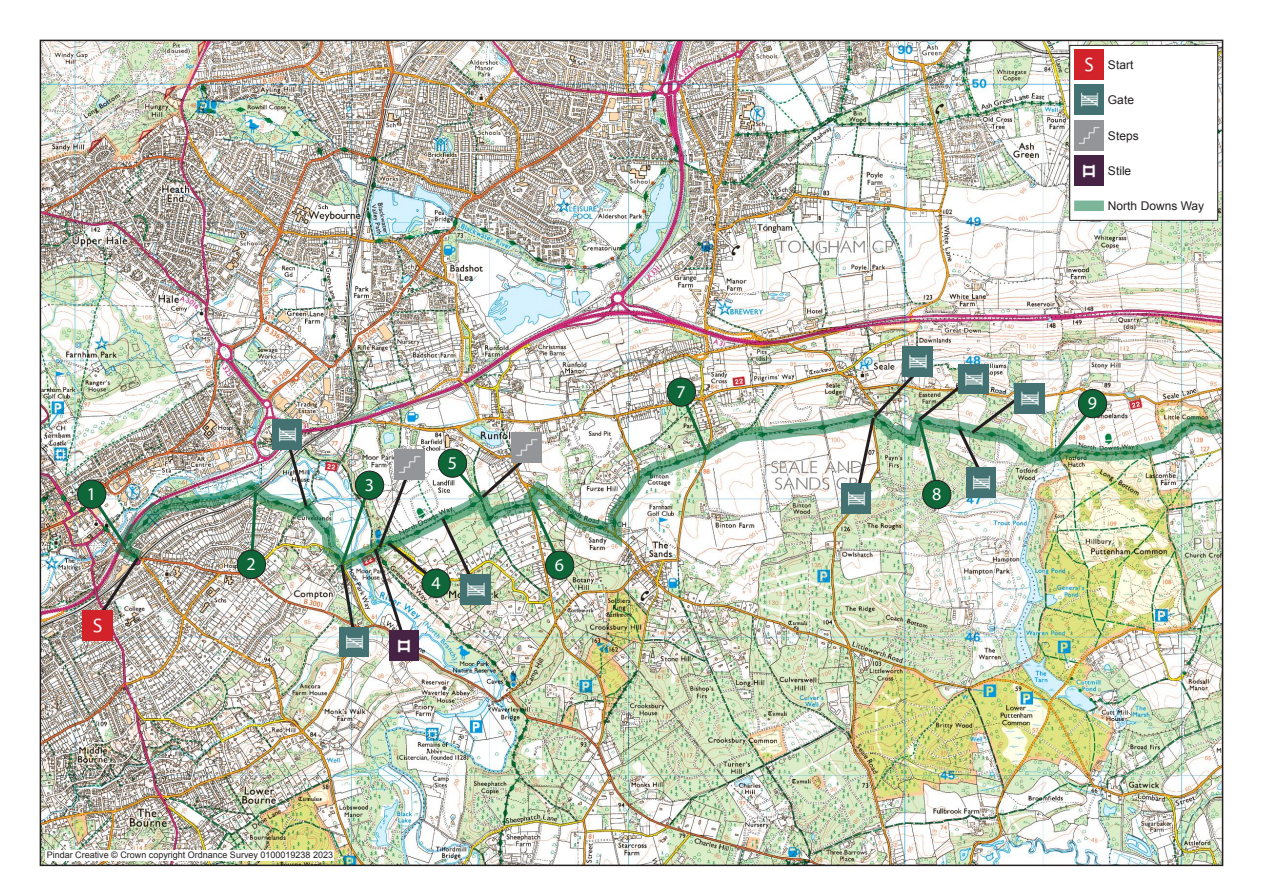
<style>
.page{position:relative;width:1263px;height:893px;background:#fff}
.page>*{position:absolute;margin:0;border:0;box-sizing:border-box;transform-origin:0 0}
.t1{font:18px "Myriad Pro";color:#fff}
.t2{font:12px "Arial";color:#231f20}
.t3{font:9px "Arial";color:#231f20}
</style>
<div class="page">
<img style="left:43px;top:43px;width:1177px;height:820px">
<img style="left:113px;top:408px;width:1111px;height:167px">
<img style="left:85px;top:487px;width:57px;height:136px">
<svg style="left:249px;top:489px;width:10px;height:63px"></svg>
<img style="left:677px;top:388px;width:33px;height:67px">
<img style="left:1047px;top:401px;width:52px;height:59px">
<div style="left:78px;top:480px;width:28px;height:28px;background:#0e6639;border-radius:50%"></div>
<div style="left:77px;top:480px;width:29px;height:29px;border:1px solid #231f20;border-radius:50%"></div>
<svg style="left:438px;top:449px;width:29px;height:28px"></svg>
<div style="left:438px;top:449px;width:29px;height:29px;border:1px solid #231f20;border-radius:50%"></div>
<div style="left:545px;top:551px;width:29px;height:28px;background:#0e6639;border-radius:50%"></div>
<div style="left:545px;top:551px;width:29px;height:29px;border:1px solid #231f20;border-radius:50%"></div>
<div style="left:667px;top:378px;width:28px;height:28px;background:#0e6639;border-radius:50%"></div>
<div style="left:667px;top:378px;width:29px;height:29px;border:1px solid #231f20;border-radius:50%"></div>
<div style="left:923px;top:480px;width:28px;height:29px;background:#0e6639;border-radius:50%"></div>
<div style="left:922px;top:480px;width:29px;height:29px;border:1px solid #231f20;border-radius:50%"></div>
<div style="left:1078px;top:389px;width:29px;height:29px;background:#0e6639;border-radius:50%"></div>
<div style="left:1078px;top:389px;width:29px;height:29px;border:1px solid #231f20;border-radius:50%"></div>
<div style="left:237px;top:550px;width:28px;height:28px;background:#0e6639;border-radius:50%"></div>
<div style="left:237px;top:550px;width:29px;height:29px;border:1px solid #231f20;border-radius:50%"></div>
<img style="left:83px;top:611px;width:30px;height:29px">
<img style="left:284px;top:438px;width:26px;height:72px">
<img style="left:854px;top:362px;width:170px;height:135px">
<img style="left:272px;top:420px;width:30px;height:30px">
<img style="left:339px;top:644px;width:30px;height:13px">
<img style="left:841px;top:484px;width:30px;height:30px">
<img style="left:902px;top:347px;width:30px;height:30px">
<img style="left:958px;top:364px;width:30px;height:30px">
<img style="left:1015px;top:384px;width:29px;height:29px">
<img style="left:966px;top:468px;width:30px;height:29px">
<img style="left:338px;top:452px;width:224px;height:192px">
<img style="left:394px;top:450px;width:30px;height:29px">
<img style="left:389px;top:630px;width:30px;height:30px">
<img style="left:511px;top:433px;width:30px;height:29px">
<div style="left:1070px;top:45px;width:148px;height:175px;background:#fff"></div>
<div style="left:1069px;top:45px;width:149px;height:176px;border:1px solid #231f20"></div>
<img style="left:1074px;top:120px;width:30px;height:30px">
<img style="left:1074px;top:156px;width:30px;height:29px">
<img style="left:1074px;top:49px;width:30px;height:30px">
<img style="left:1074px;top:85px;width:30px;height:30px">
<div style="left:1074px;top:201px;width:30px;height:10px;background:#7bb69b"></div>
<div style="left:46px;top:850px;width:288px;height:11px;background:#fff"></div>
<p class="t1" style="left:87px;top:483px;width:11px">1</p>
<p class="t1" style="left:247px;top:553px;width:11px">2</p>
<p class="t1" style="left:365px;top:474px;width:11px">3</p>
<p class="t1" style="left:448px;top:452px;width:11px">5</p>
<p class="t1" style="left:431px;top:572px;width:11px">4</p>
<p class="t1" style="left:555px;top:554px;width:11px">6</p>
<p class="t3" style="left:47px;top:849px;width:288px">Pindar Creative © Crown copyright Ordnance Survey 0100019238 2023</p>
<p class="t1" style="left:676px;top:381px;width:11px">7</p>
<p class="t1" style="left:932px;top:483px;width:11px">8</p>
<p class="t2" style="left:1108px;top:57px;width:27px">Start</p>
<p class="t2" style="left:1108px;top:92px;width:28px">Gate</p>
<p class="t2" style="left:1108px;top:128px;width:32px">Steps</p>
<p class="t2" style="left:1108px;top:163px;width:25px">Stile</p>
<p class="t2" style="left:1108px;top:198px;width:98px">North Downs Way</p>
<p class="t1" style="left:1088px;top:392px;width:11px">9</p>
</div>
